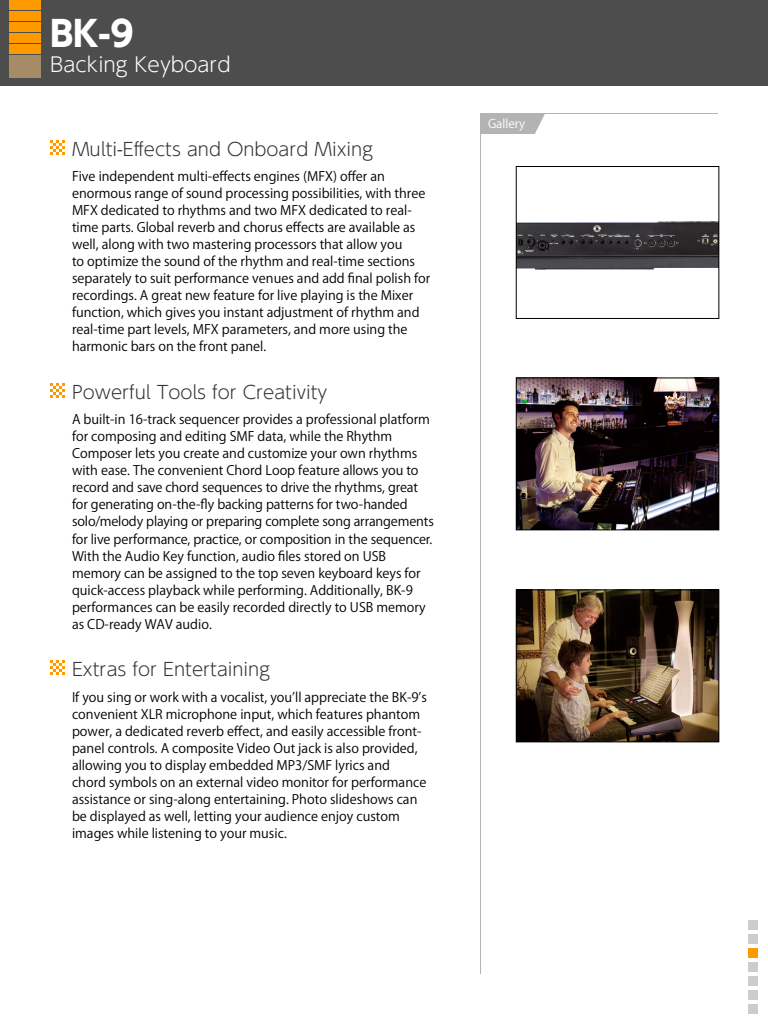
<style>
.page{position:relative;width:768px;height:1024px;background:#fff}
.page>*{position:absolute;margin:0;border:0;box-sizing:border-box;transform-origin:0 0}
.t1{font:700 35px "UD Shin Go Pro";color:#fff}
.t2{font:300 20px "UD Shin Go Pro";color:#fff}
.t3{font:300 18px "UD Shin Go Pro";color:#333}
.t4{font:13px/17px "Koz Go Pro";color:#000}
.t5{font:12px "Koz Go Pro";color:#fff}
</style>
<div class="page">
<div style="left:0;top:0;width:768px;height:86px;background:#4d4d4d"></div>
<div style="left:9px;top:0;width:32px;height:10px;background:#f90"></div>
<div style="left:9px;top:11px;width:32px;height:10px;background:#f90"></div>
<div style="left:9px;top:22px;width:32px;height:10px;background:#f90"></div>
<div style="left:9px;top:33px;width:32px;height:10px;background:#f90"></div>
<div style="left:9px;top:44px;width:32px;height:10px;background:#f90"></div>
<div style="left:9px;top:55px;width:32px;height:23px;background:#a58c66"></div>
<svg style="left:480px;top:113px;width:239px;height:861px"></svg>
<svg style="left:480px;top:113px;width:66px;height:21px"></svg>
<svg style="left:50px;top:140px;width:15px;height:15px"></svg>
<svg style="left:50px;top:383px;width:15px;height:15px"></svg>
<svg style="left:50px;top:660px;width:15px;height:15px"></svg>
<img style="left:518px;top:168px;width:199px;height:149px">
<div style="left:516px;top:166px;width:203px;height:153px;border:1px solid #000"></div>
<img style="left:518px;top:379px;width:199px;height:149px">
<div style="left:516px;top:377px;width:203px;height:153px;border:1px solid #000"></div>
<img style="left:518px;top:591px;width:199px;height:149px">
<div style="left:516px;top:589px;width:203px;height:153px;border:1px solid #000"></div>
<div style="left:748px;top:920px;width:10px;height:10px;background:#ccc"></div>
<div style="left:748px;top:976px;width:10px;height:10px;background:#ccc"></div>
<div style="left:748px;top:962px;width:10px;height:10px;background:#ccc"></div>
<div style="left:748px;top:948px;width:10px;height:10px;background:#f90"></div>
<div style="left:748px;top:990px;width:10px;height:10px;background:#ccc"></div>
<div style="left:748px;top:934px;width:10px;height:10px;background:#ccc"></div>
<div style="left:748px;top:1004px;width:10px;height:10px;background:#ccc"></div>
<h1 class="t1" style="left:50px;top:5px;width:85px">BK-9</h1>
<h2 class="t2" style="left:50px;top:48px;width:182px">Backing Keyboard</h2>
<h3 class="t3" style="left:72px;top:134px;width:303px">Multi-Effects and Onboard Mixing</h3>
<p class="t4" style="left:72px;top:169px;width:360px">Five independent multi-effects engines (MFX) offer an enormous range of sound processing possibilities, with three MFX dedicated to rhythms and two MFX dedicated to real&shy;time parts. Global reverb and chorus effects are available as well, along with two mastering processors that allow you<br>to optimize the sound of the rhythm and real-time sections separately to suit performance venues and add final polish for recordings. A great new feature for live playing is the Mixer function, which gives you instant adjustment of rhythm and real-time part levels, MFX parameters, and more using the harmonic bars on the front panel.</p>
<h3 class="t3" style="left:72px;top:377px;width:257px">Powerful Tools for Creativity</h3>
<p class="t4" style="left:72px;top:412px;width:363px">A built-in 16-track sequencer provides a professional platform for composing and editing SMF data, while the Rhythm Composer lets you create and customize your own rhythms with ease. The convenient Chord Loop feature allows you to record and save chord sequences to drive the rhythms, great for generating on-the-fly backing patterns for two-handed solo/melody playing or preparing complete song arrangements for live performance, practice, or composition in the sequencer.<br>With the Audio Key function, audio files stored on USB memory can be assigned to the top seven keyboard keys for quick-access playback while performing. Additionally, BK-9 performances can be easily recorded directly to USB memory as CD-ready WAV audio.</p>
<h3 class="t3" style="left:72px;top:654px;width:200px">Extras for Entertaining</h3>
<p class="t4" style="left:72px;top:689px;width:357px">If you sing or work with a vocalist, you’ll appreciate the BK-9’s convenient XLR microphone input, which features phantom power, a dedicated reverb effect, and easily accessible front&shy;panel controls. A composite Video Out jack is also provided, allowing you to display embedded MP3/SMF lyrics and chord symbols on an external video monitor for performance assistance or sing-along entertaining. Photo slideshows can be displayed as well, letting your audience enjoy custom images while listening to your music.</p>
<p class="t5" style="left:488px;top:115px;width:39px">Gallery</p>
</div>
